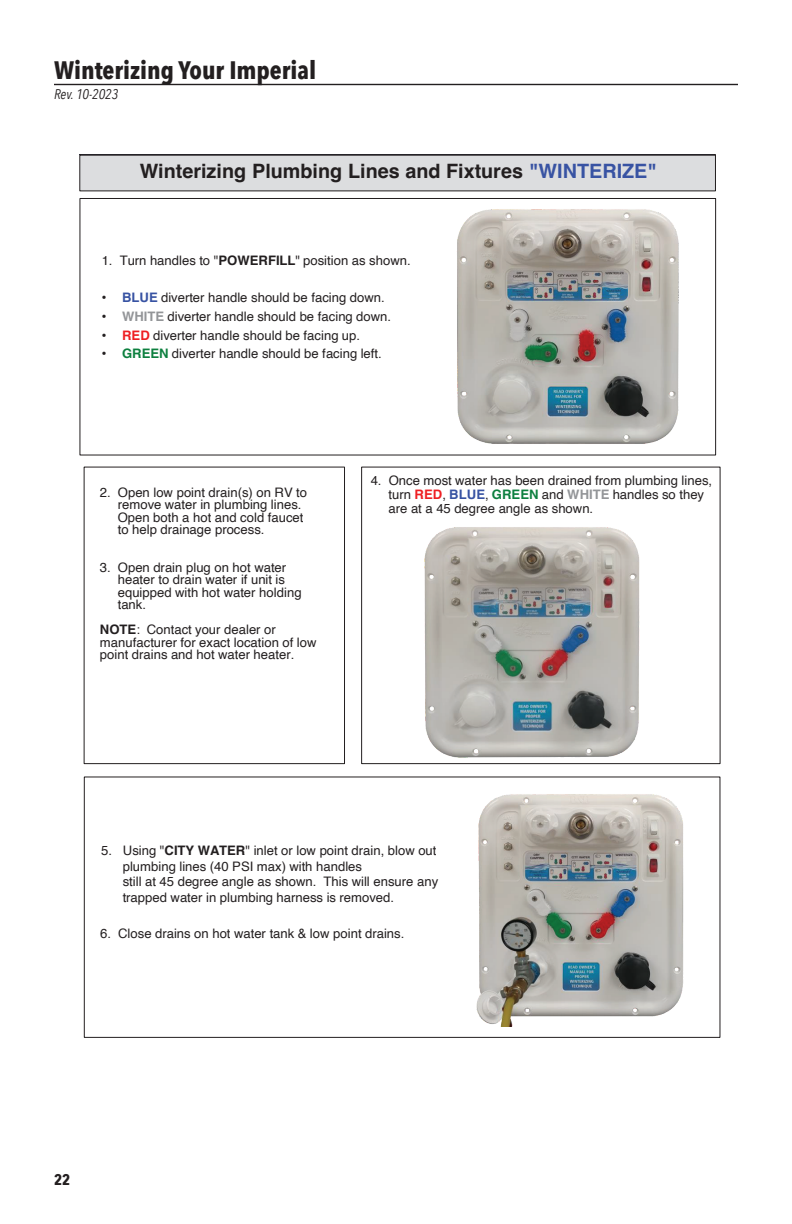
<style>
.page{position:relative;width:792px;height:1224px;background:#fff}
.page>*{position:absolute;margin:0;border:0;box-sizing:border-box;transform-origin:0 0}
.t1{font:700 25.2px "Avenir Next Condensed";color:#231f20}
.t2{font:700 19.8px "Helvetica";color:#231f20}
.t3{font:700 15.4px "Avenir Next Condensed";color:#231f20}
.t4{font:italic 14px "Avenir Next Condensed";color:#231f20}
.t5{font:13.2px "Helvetica";color:#231f20}
.t6{font:13px/12.6px "Helvetica";color:#231f20}
.s1{color:#3853a3}
.s2{font-weight:700}
.s3{font-family:"Arial"}
.s4{font-weight:700;color:#3853a3}
.s5{font-weight:700;color:#939598}
.s6{font-weight:700;color:#ee1f23}
.s7{font-weight:700;color:#0d803f}
</style>
<div class="page">
<hr style="left:54px;top:84px;width:684px;height:1px;background:#231f20">
<svg style="left:79px;top:154px;width:637px;height:1px"></svg>
<div style="left:80px;top:155px;width:635px;height:36px;background:#dcdddf"></div>
<div style="left:79px;top:155px;width:637px;height:36px;border:1px solid #231f20"></div>
<div style="left:80px;top:198px;width:636px;height:257px;border:1px solid #231f20"></div>
<div style="left:84px;top:467px;width:261px;height:297px;border:1px solid #231f20"></div>
<div style="left:361px;top:467px;width:360px;height:297px;border:1px solid #231f20"></div>
<img style="left:457px;top:209px;width:222px;height:235px">
<img style="left:424px;top:527px;width:215px;height:231px">
<div style="left:84px;top:777px;width:636px;height:261px;border:1px solid #231f20"></div>
<img style="left:476px;top:794px;width:207px;height:232px">
<h1 class="t1" style="left:54px;top:55px;width:264px">Winterizing Your Imperial</h1>
<p class="t4" style="left:54px;top:85px;width:66px">Rev. 10-2023</p>
<h2 class="t2" style="left:140px;top:159px;width:519px">Winterizing Plumbing Lines and Fixtures <span class="s1">"WINTERIZE"</span></h2>
<p class="t6" style="left:102px;top:254px;width:311px">1. Turn handles to "<span class="s2">POWERFILL</span>" position as shown.</p>
<p class="t6" style="left:102px;top:292px;width:285px"><span class="s3">•</span> <span class="s4">BLUE</span> diverter handle should be facing down.</p>
<p class="t6" style="left:102px;top:310px;width:291px"><span class="s3">•</span> <span class="s5">WHITE</span> diverter handle should be facing down.</p>
<p class="t6" style="left:102px;top:329px;width:260px"><span class="s3">•</span> <span class="s6">RED</span> diverter handle should be facing up.</p>
<p class="t6" style="left:102px;top:348px;width:282px"><span class="s3">•</span> <span class="s7">GREEN</span> diverter handle should be facing left.</p>
<p class="t6" style="left:118px;top:486px;width:191px;text-indent:-18px">2. Open low point drain(s) on RV to remove water in plumbing lines.<br>Open both a hot and cold faucet</p>
<p class="t5" style="left:118px;top:519px;width:148px">to help drainage process.</p>
<p class="t6" style="left:118px;top:561px;width:185px;text-indent:-18px">3. Open drain plug on hot water heater to drain water if unit is equipped with hot water holding tank.</p>
<p class="t6" style="left:100px;top:624px;width:218px"><span class="s2">NOTE</span>: Contact your dealer or manufacturer for exact location of low point drains and hot water heater.</p>
<p class="t6" style="left:389px;top:474px;width:325px;line-height:14px;text-indent:-18px">4. Once most water has been drained from plumbing lines, turn <span class="s6">RED</span>, <span class="s4">BLUE</span>, <span class="s7">GREEN</span> and <span class="s5">WHITE</span> handles so they are at a 45 degree angle as shown.</p>
<p class="t6" style="left:123px;top:843px;width:317px;line-height:15.6px;text-indent:-21px">5. Using "<span class="s2">CITY WATER</span>" inlet or low point drain, blow out plumbing lines (40 PSI max) with handles<br>still at 45 degree angle as shown. This will ensure any</p>
<p class="t5" style="left:123px;top:887px;width:273px">trapped water in plumbing harness is removed.</p>
<p class="t6" style="left:100px;top:927px;width:306px">6. Close drains on hot water tank &amp; low point drains.</p>
<p class="t3" style="left:54px;top:1171px;width:18px">22</p>
</div>
